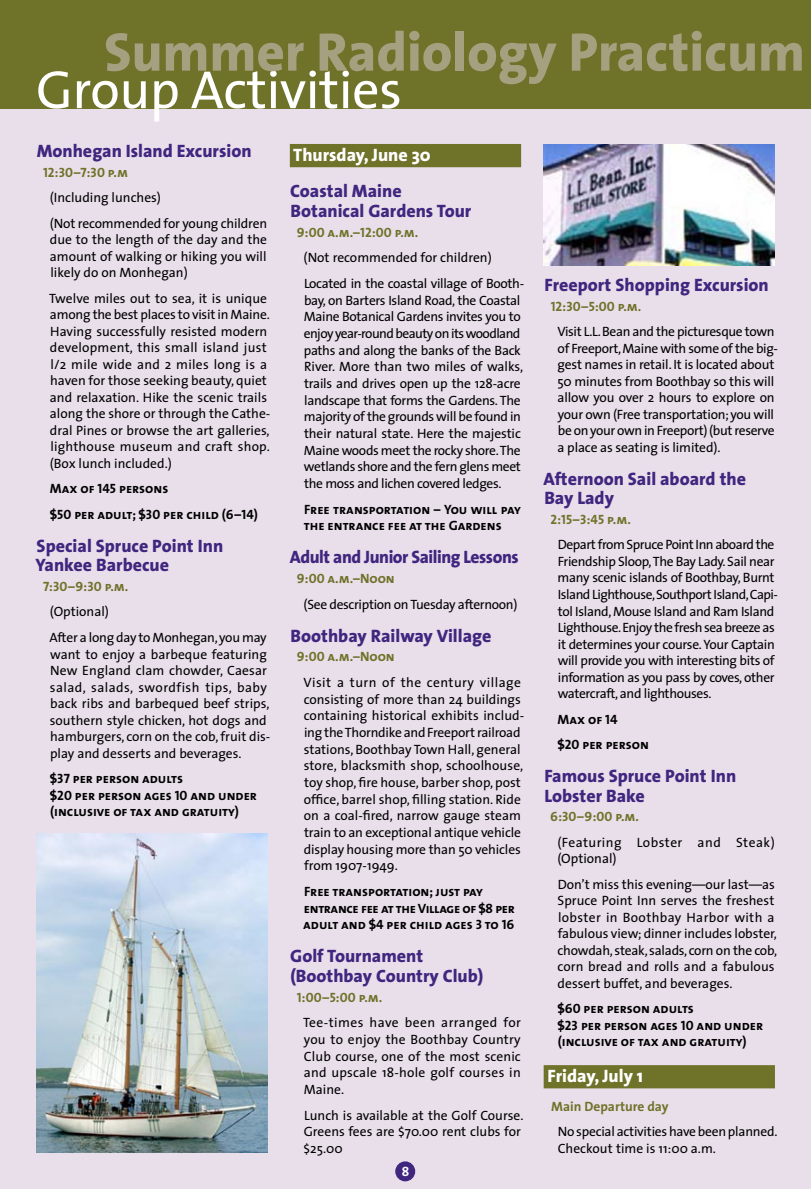
<style>
.page{position:relative;width:811px;height:1189px;background:#fff}
.page>*{position:absolute;margin:0;border:0;box-sizing:border-box;transform-origin:0 0}
.t1{font:800 54.75px "The Sans";color:#a5a080}
.t2{font:54px "The Sans";letter-spacing:-.01em;color:#fff}
.t3{font:800 18px/19.5px "The Sans";color:#41267f}
.t4{font:800 18px "The Sans";letter-spacing:-.025em;color:#41267f}
.t5{font:800 18px "The Sans";color:#fff}
.t6{font:13.5px/16.5px "The Sans";letter-spacing:-.01em;color:#000}
.t7{font:13.5px/16.5px "The Sans Bold Caps";color:#000}
.t8{font:13.5px "The Sans Bold Caps";color:#6f7229}
.t9{font:13.5px/16.5px "The Sans";letter-spacing:.035em;color:#000}
.t10{font:700 13.5px "The Sans";color:#6f7229}
.t11{font:13.5px "The Sans Bold Caps";color:#fff}
</style>
<div class="page">
<div style="left:0;top:108px;width:810px;height:1080px;background:#e9dfeb"></div>
<div style="left:0;top:0;width:810px;height:108px;background:#6f7229"></div>
<div style="left:396px;top:1161px;width:18px;height:19px;background:#41267f;border-radius:50%"></div>
<div style="left:395px;top:1160px;width:20px;height:20px;border:2px solid #41267f;border-radius:50%"></div>
<div style="left:290px;top:144px;width:231px;height:23px;background:#6f7229"></div>
<img style="left:543px;top:144px;width:231px;height:122px">
<div style="left:543px;top:1064px;width:231px;height:24px;background:#6f7229"></div>
<img style="left:36px;top:833px;width:231px;height:319px">
<h1 class="t1" style="left:104px;top:6px;width:702px">Summer Radiology Practicum</h1>
<h2 class="t2" style="left:36px;top:45px;width:367px">Group Activities</h2>
<h3 class="t3" style="left:37px;top:141px;width:216px">Monhegan Island Excursion</h3>
<p class="t8" style="left:43px;top:161px;width:86px">12:30–7:30 p.m</p>
<p class="t6" style="left:50px;top:184px;width:219px;line-height:25.5px">(Including lunches)<br>(Not recommended for young children</p>
<p class="t6" style="left:50px;top:231px;width:218px;text-align:justify">due to the length of the day and the amount of walking or hiking you will likely do on Monhegan)</p>
<p class="t6" style="left:49px;top:289px;width:222px">Twelve miles out to sea, it is unique among the best places to visit in Maine.<br>Having successfully resisted modern development, this small island just l/2 mile wide and 2 miles long is a haven for those seeking beauty, quiet and relaxation. Hike the scenic trails along the shore or through the Cathe&shy;dral Pines or browse the art galleries, lighthouse museum and craft shop. (Box lunch included.)</p>
<p class="t7" style="left:50px;top:475px;width:209px;line-height:25.5px">Max of 145 persons<br>$50 per adult; $30 per child (6–14)</p>
<h3 class="t3" style="left:35px;top:535px;width:189px">Special Spruce Point Inn<br>Yankee Barbecue</h3>
<p class="t8" style="left:43px;top:575px;width:87px">7:30–9:30 p.m.</p>
<p class="t6" style="left:49px;top:598px;width:219px;line-height:25.5px">(Optional)<br>After a long day to Monhegan, you may</p>
<p class="t6" style="left:50px;top:645px;width:222px">want to enjoy a barbeque featuring New England clam chowder, Caesar salad, salads, swordfish tips, baby back ribs and barbequed beef strips, southern style chicken, hot dogs and hamburgers, corn on the cob, fruit dis&shy;play and desserts and beverages.</p>
<p class="t7" style="left:50px;top:769px;width:208px">$37 per person adults<br>$20 per person ages 10 and under (inclusive of tax and gratuity)</p>
<h3 class="t5" style="left:293px;top:140px;width:139px">Thursday, June 30</h3>
<h3 class="t3" style="left:290px;top:181px;width:182px">Coastal Maine<br>Botanical Gardens Tour</h3>
<p class="t8" style="left:296px;top:221px;width:123px">9:00 a.m.–12:00 p.m.</p>
<p class="t6" style="left:303px;top:244px;width:222px;line-height:25.7px">(Not recommended for children)<br>Located in the coastal village of Booth-</p>
<p class="t6" style="left:303px;top:291px;width:221px">bay, on Barters Island Road, the Coastal Maine Botanical Gardens invites you to enjoy year-round beauty on its woodland paths and along the banks of the Back River. More than two miles of walks, trails and drives open up the 128-acre landscape that forms the Gardens. The majority of the grounds will be found in their natural state. Here the majestic Maine woods meet the rocky shore. The wetlands shore and the fern glens meet the moss and lichen covered ledges.</p>
<p class="t7" style="left:304px;top:500px;width:218px">Free transportation – You will pay the entrance fee at the Gardens</p>
<h3 class="t4" style="left:289px;top:542px;width:230px">Adult and Junior Sailing Lessons</h3>
<p class="t8" style="left:296px;top:567px;width:99px">9:00 a.m.–Noon</p>
<p class="t6" style="left:303px;top:595px;width:215px">(See description on Tuesday afternoon)</p>
<h3 class="t3" style="left:290px;top:625px;width:202px">Boothbay Railway Village</h3>
<p class="t8" style="left:296px;top:645px;width:99px">9:00 a.m.–Noon</p>
<p class="t6" style="left:303px;top:673px;width:222px">Visit a turn of the century village consisting of more than 24 buildings containing historical exhibits includ&shy;ing the Thorndike and Freeport railroad stations, Boothbay Town Hall, general store, blacksmith shop, schoolhouse, toy shop, fire house, barber shop, post office, barrel shop, filling station. Ride on a coal-fired, narrow gauge steam train to an exceptional antique vehicle display housing more than 50 vehicles from 1907-1949.</p>
<p class="t7" style="left:303px;top:882px;width:213px">Free transportation; just pay entrance fee at the Village of $8 per adult and $4 per child ages 3 to 16</p>
<h3 class="t3" style="left:290px;top:945px;width:194px">Golf Tournament (Boothbay Country Club)</h3>
<p class="t8" style="left:297px;top:985px;width:87px">1:00–5:00 p.m.</p>
<p class="t6" style="left:303px;top:1013px;width:219px;text-align:justify">Tee-times have been arranged for you to enjoy the Boothbay Country Club course, one of the most scenic and upscale 18-hole golf courses in Maine.</p>
<p class="t6" style="left:303px;top:1105px;width:221px">Lunch is available at the Golf Course.<br>Greens fees are $70.00 rent clubs for $25.00</p>
<p class="t11" style="left:401px;top:1159px;width:9px">8</p>
<h3 class="t3" style="left:544px;top:275px;width:226px">Freeport Shopping Excursion</h3>
<p class="t8" style="left:550px;top:295px;width:92px">12:30–5:00 p.m.</p>
<p class="t6" style="left:557px;top:323px;width:222px">Visit L.L. Bean and the picturesque town of Freeport, Maine with some of the big&shy;gest names in retail. It is located about 50 minutes from Boothbay so this will allow you over 2 hours to explore on your own (Free transportation; you will be on your own in Freeport) (but reserve a place as seating is limited).</p>
<h3 class="t3" style="left:543px;top:468px;width:204px">Afternoon Sail aboard the<br>Bay Lady</h3>
<p class="t8" style="left:550px;top:508px;width:82px">2:15–3:45 p.m.</p>
<p class="t6" style="left:557px;top:536px;width:222px">Depart from Spruce Point Inn aboard the Friendship Sloop, The Bay Lady. Sail near many scenic islands of Boothbay, Burnt Island Lighthouse, Southport Island, Capi&shy;tol Island, Mouse Island and Ram Island Lighthouse. Enjoy the fresh sea breeze as it determines your course. Your Captain will provide you with interesting bits of information as you pass by coves, other watercraft, and lighthouses.</p>
<p class="t7" style="left:557px;top:705px;width:93px;line-height:25.5px">Max of 14<br>$20 per person</p>
<h3 class="t3" style="left:544px;top:765px;width:193px">Famous Spruce Point Inn<br>Lobster Bake</h3>
<p class="t8" style="left:550px;top:805px;width:90px">6:30–9:00 p.m.</p>
<p class="t9" style="left:557px;top:833px;width:219px">(Featuring Lobster and Steak) (Optional)</p>
<p class="t6" style="left:557px;top:875px;width:221px">Don’t miss this evening—our last—as Spruce Point Inn serves the freshest lobster in Boothbay Harbor with a fabulous view; dinner includes lobster, chowdah, steak, salads, corn on the cob, corn bread and rolls and a fabulous dessert buffet, and beverages.</p>
<p class="t7" style="left:557px;top:999px;width:207px">$60 per person adults<br>$23 per person ages 10 and under (inclusive of tax and gratuity)</p>
<h3 class="t5" style="left:547px;top:1060px;width:97px">Friday, July 1</h3>
<p class="t10" style="left:551px;top:1094px;width:119px">Main Departure day</p>
<p class="t6" style="left:557px;top:1122px;width:221px">No special activities have been planned.<br>Checkout time is 11:00 a.m.</p>
</div>
